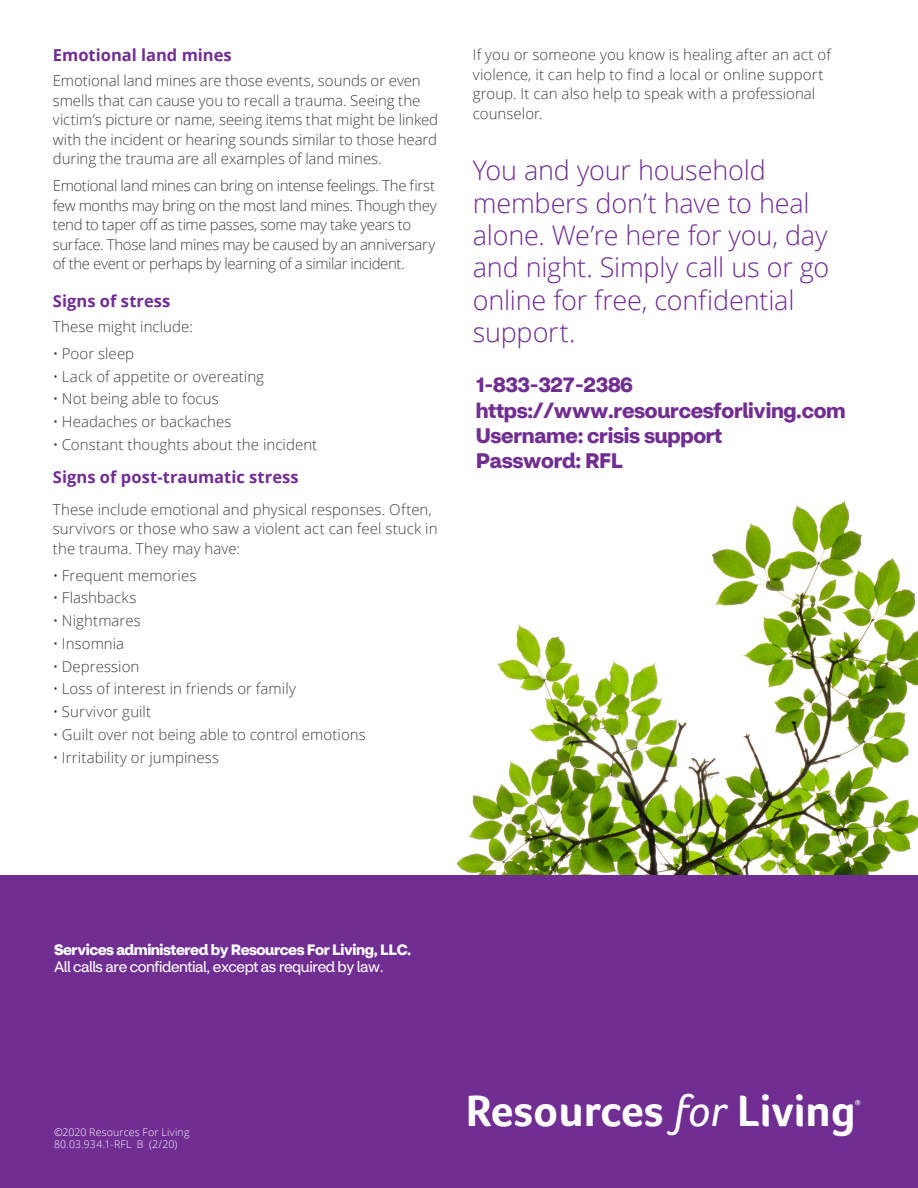
<style>
.page{position:relative;width:918px;height:1188px;background:#fff}
.page>*{position:absolute;margin:0;border:0;box-sizing:border-box;transform-origin:0 0}
.t1{font:700 45.15px "Foco";color:#fff}
.Callout{font:300 27px/32.4px "Open Sans";letter-spacing:-.005em;color:#702d92}
.t2{font:700 21px/25.2px "CVS Health Sans";letter-spacing:-.015em;color:#712e91}
.Body_headline{font:700 16.5px "Open Sans";color:#702d92}
.Body{font:300 15px/19.5px "Open Sans";color:#3e3e3f}
.Body-2{font:300 15px/19.5px "Open Sans";letter-spacing:-.025em;color:#3e3e3f}
.C3-Disclaimer_8_9{font:15px/16.5px "CVS Health Sans";letter-spacing:-.03em;color:#fff}
._12a-_Aetna_is_the_b{font:300 10.5px "Open Sans";letter-spacing:.02em;color:#fff}
.t3{font:700 7.5px "Foco";color:#fff}
.s1{font-weight:700}
.s2{font-weight:400;font-style:italic}
</style>
<div class="page">
<img style="left:458px;top:500px;width:460px;height:376px">
<div style="left:0;top:876px;width:918px;height:312px;background:#702d92"></div>
<h2 class="Body_headline" style="left:53px;top:44px;width:180px">Emotional land mines</h2>
<p class="Body" style="left:53px;top:71px;width:387px">Emotional land mines are those events, sounds or even smells that can cause you to recall a trauma. Seeing the victim’s picture or name, seeing items that might be linked with the incident or hearing sounds similar to those heard during the trauma are all examples of land mines.</p>
<p class="Body-2" style="left:53px;top:176px;width:385px">Emotional land mines can bring on intense feelings. The first few months may bring on the most land mines. Though they tend to taper off as time passes, some may take years to surface. Those land mines may be caused by an anniversary of the event or perhaps by learning of a similar incident.</p>
<h2 class="Body_headline" style="left:53px;top:289px;width:119px">Signs of stress</h2>
<p class="Body" style="left:53px;top:316px;width:142px">These might include:</p>
<p class="Body" style="left:53px;top:343px;width:83px">• Poor sleep</p>
<p class="Body" style="left:53px;top:366px;width:213px">• Lack of appetite or overeating</p>
<p class="Body" style="left:53px;top:389px;width:167px">• Not being able to focus</p>
<p class="Body" style="left:53px;top:411px;width:180px">• Headaches or backaches</p>
<p class="Body" style="left:53px;top:434px;width:266px">• Constant thoughts about the incident</p>
<h2 class="Body_headline" style="left:53px;top:465px;width:247px">Signs of post-traumatic stress</h2>
<p class="Body" style="left:53px;top:499px;width:386px">These include emotional and physical responses. Often, survivors or those who saw a violent act can feel stuck in the trauma. They may have:</p>
<p class="Body" style="left:53px;top:565px;width:145px">• Frequent memories</p>
<p class="Body" style="left:53px;top:588px;width:85px">• Flashbacks</p>
<p class="Body" style="left:53px;top:611px;width:89px">• Nightmares</p>
<p class="Body" style="left:53px;top:633px;width:73px">• Insomnia</p>
<p class="Body" style="left:53px;top:656px;width:88px">• Depression</p>
<p class="Body" style="left:53px;top:679px;width:245px">• Loss of interest in friends or family</p>
<p class="Body" style="left:53px;top:702px;width:100px">• Survivor guilt</p>
<p class="Body" style="left:53px;top:724px;width:314px">• Guilt over not being able to control emotions</p>
<p class="Body" style="left:53px;top:747px;width:168px">• Irritability or jumpiness</p>
<p class="Body" style="left:473px;top:44px;width:360px">If you or someone you know is healing after an act of violence, it can help to find a local or online support group. It can also help to speak with a professional counselor.</p>
<p class="Callout" style="left:473px;top:153px;width:358px">You and your household members don’t have to heal alone. We’re here for you, day and night. Simply call us or go online for free, confidential support.</p>
<h3 class="t2" style="left:476px;top:372px;width:371px">1-833-327-2386 https://www.resourcesforliving.com<br>Username: crisis support<br>Password: RFL</h3>
<p class="C3-Disclaimer_8_9" style="left:54px;top:942px;width:359px"><span class="s1">Services administered by Resources For Living, LLC.<br></span>All calls are confidential, except as required by law.</p>
<p class="_12a-_Aetna_is_the_b" style="left:54px;top:1125px;width:137px">©2020 Resources For Living</p>
<p class="_12a-_Aetna_is_the_b" style="left:54px;top:1137px;width:125px">80.03.934.1-RFL B (2/20)</p>
<p class="t1" style="left:466px;top:1084px;width:391px">Resources <span class="s2">for</span> Living</p>
<p class="t3" style="left:855px;top:1099px;width:8px">®</p>
</div>
